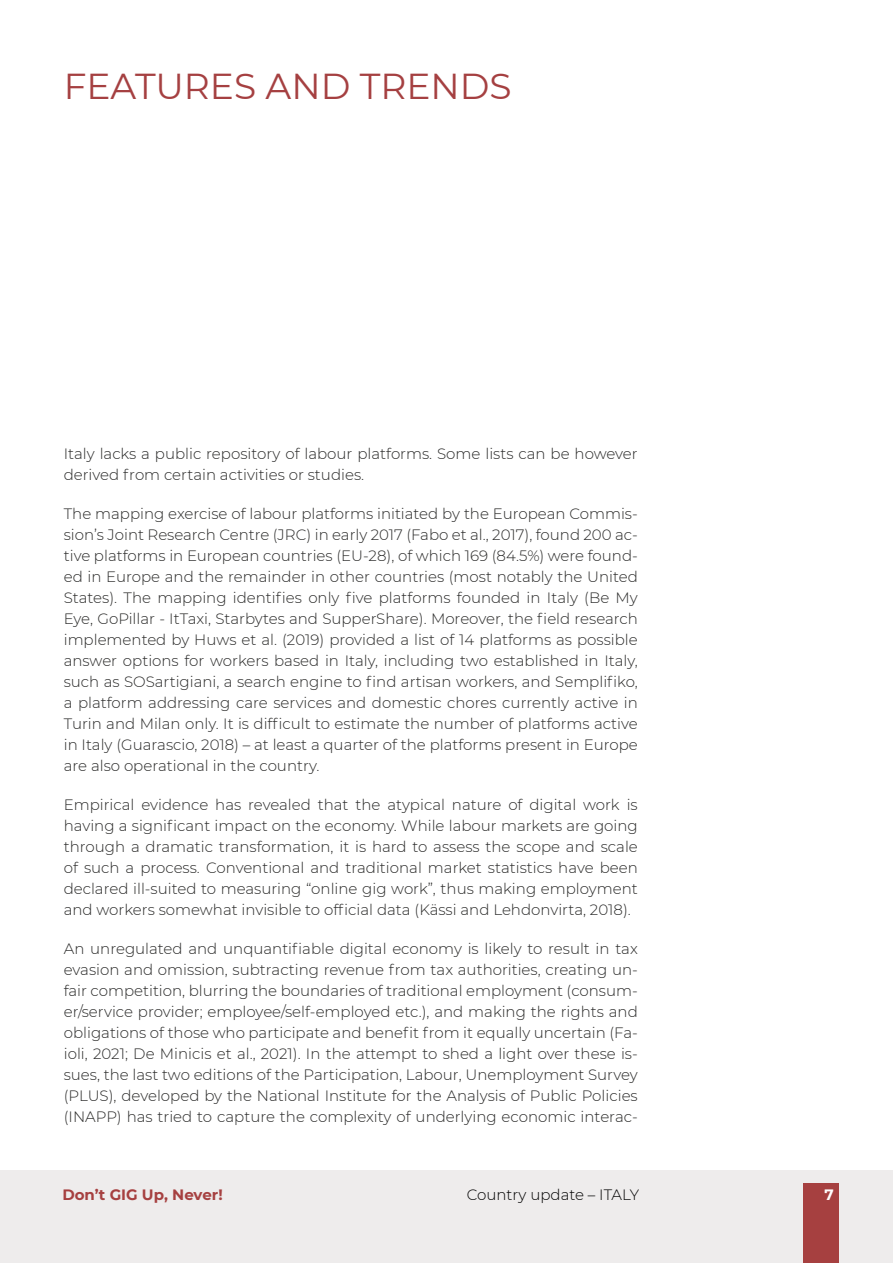
<style>
.page{position:relative;width:893px;height:1263px;background:#fff}
.page>*{position:absolute;margin:0;border:0;box-sizing:border-box;transform-origin:0 0}
.t1{font:36px "Montserrat";color:#a54041}
.t2{font:300 15px/21px "Montserrat";color:#282827;text-align:justify}
.t3{font:300 15px "Montserrat";color:#000}
.t4{font:700 15px "Montserrat";color:#a64040}
.t5{font:700 15px "Montserrat";color:#fff}
</style>
<div class="page">
<div style="left:0;top:1170px;width:893px;height:93px;background:#eeecec"></div>
<div style="left:804px;top:1183px;width:35px;height:80px;background:#a64040"></div>
<h1 class="t1" style="left:64px;top:61px;width:449px">FEATURES AND TRENDS</h1>
<p class="t2" style="left:64px;top:442px;width:576px">Italy lacks a public repository of labour platforms. Some lists can be however derived from certain activities or studies.</p>
<p class="t2" style="left:64px;top:502px;width:576px">The mapping exercise of labour platforms initiated by the European Commis&shy;sion’s Joint Research Centre (JRC) in early 2017 (Fabo et al., 2017), found 200 ac&shy;tive platforms in European countries (EU-28), of which 169 (84.5%) were found&shy;ed in Europe and the remainder in other countries (most notably the United States). The mapping identifies only five platforms founded in Italy (Be My Eye, GoPillar - ItTaxi, Starbytes and SupperShare). Moreover, the field research implemented by Huws et al. (2019) provided a list of 14 platforms as possible answer options for workers based in Italy, including two established in Italy, such as SOSartigiani, a search engine to find artisan workers, and Semplifiko, a platform addressing care services and domestic chores currently active in Turin and Milan only. It is difficult to estimate the number of platforms active in Italy (Guarascio, 2018) – at least a quarter of the platforms present in Europe are also operational in the country.</p>
<p class="t2" style="left:64px;top:793px;width:576px">Empirical evidence has revealed that the atypical nature of digital work is having a significant impact on the economy. While labour markets are going through a dramatic transformation, it is hard to assess the scope and scale of such a process. Conventional and traditional market statistics have been declared ill-suited to measuring “online gig work”, thus making employment and workers somewhat invisible to official data (Kässi and Lehdonvirta, 2018).</p>
<p class="t2" style="left:64px;top:937px;width:576px">An unregulated and unquantifiable digital economy is likely to result in tax evasion and omission, subtracting revenue from tax authorities, creating un&shy;fair competition, blurring the boundaries of traditional employment (consum&shy;er/service provider; employee/self-employed etc.), and making the rights and obligations of those who participate and benefit from it equally uncertain (Fa&shy;ioli, 2021; De Minicis et al., 2021). In the attempt to shed a light over these is&shy;sues, the last two editions of the Participation, Labour, Unemployment Survey (PLUS), developed by the National Institute for the Analysis of Public Policies (INAPP) has tried to capture the complexity of underlying economic interac-</p>
<p class="t4" style="left:62px;top:1184px;width:162px">Don’t GIG Up, Never!</p>
<p class="t3" style="left:467px;top:1185px;width:174px">Country update – ITALY</p>
<p class="t5" style="left:824px;top:1183px;width:11px">7</p>
</div>
